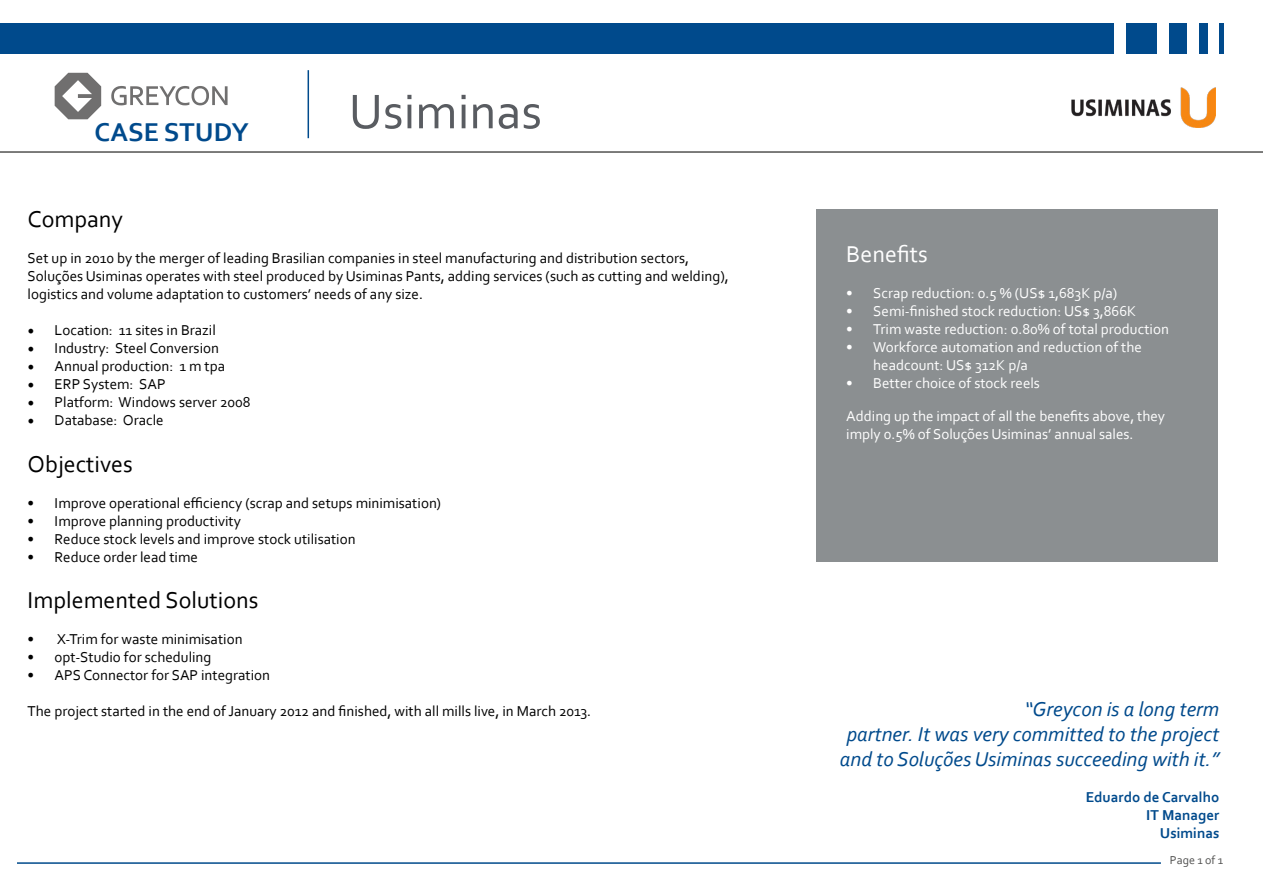
<style>
.page{position:relative;width:1263px;height:893px;background:#fff}
.page>*{position:absolute;margin:0;border:0;box-sizing:border-box;transform-origin:0 0}
.t1{font:51px "Corbel";color:#595c61}
.t2{font:700 27px "Corbel";color:#004a8c}
.t3{font:24px "Corbel";color:#000}
.t4{font:24px "Corbel";color:#fff}
.t5{font:italic 21px/25.2px "Corbel";color:#004a8c;text-align:right}
.t6{font:15px/18px "Corbel";color:#000}
.t7{font:15px/18px "Corbel";color:#fff}
.t8{font:700 15px/18px "Corbel";color:#004a8c;text-align:right}
.t9{font:12px "Corbel";color:#525251}
.s1{font-family:"Minion Pro";font-size:18px}
</style>
<div class="page">
<div style="left:0;top:23px;width:1113px;height:31px;background:#004a8c"></div>
<div style="left:1126px;top:23px;width:31px;height:31px;background:#004a8c"></div>
<div style="left:1169px;top:23px;width:17px;height:31px;background:#004a8c"></div>
<div style="left:1199px;top:23px;width:9px;height:31px;background:#004a8c"></div>
<div style="left:1219px;top:23px;width:5px;height:31px;background:#004a8c"></div>
<hr style="left:1262px;top:23px;width:1px;height:31px;background:#004a8c">
<hr style="left:17px;top:862px;width:1144px;height:2px;background:#004a8c">
<svg style="left:111px;top:86px;width:117px;height:19px"></svg>
<svg style="left:55px;top:73px;width:46px;height:46px"></svg>
<hr style="left:0;top:151px;width:1263px;height:2px;background:#525251">
<hr style="left:308px;top:70px;width:1px;height:68px;background:#004a8c">
<div style="left:816px;top:209px;width:401px;height:353px;background:#8b8f91"></div>
<img style="left:1071px;top:88px;width:144px;height:39px">
<h2 class="t2" style="left:95px;top:116px;width:156px">CASE STUDY</h2>
<h1 class="t1" style="left:349px;top:80px;width:195px">Usiminas</h1>
<h3 class="t3" style="left:28px;top:204px;width:97px">Company</h3>
<p class="t6" style="left:28px;top:248px;width:703px">Set up in 2010 by the merger of leading Brasilian companies in steel manufacturing and distribution sectors,<br>Soluções Usiminas operates with steel produced by Usiminas Pants, adding services (such as cutting and welding), logistics and volume adaptation to customers’ needs of any size.</p>
<p class="t6" style="left:28px;top:320px;width:190px"><span class="s1">•</span> Location: 11 sites in Brazil</p>
<p class="t6" style="left:28px;top:338px;width:193px"><span class="s1">•</span> Industry: Steel Conversion</p>
<p class="t6" style="left:28px;top:356px;width:199px"><span class="s1">•</span> Annual production: 1 m tpa</p>
<p class="t6" style="left:28px;top:374px;width:139px"><span class="s1">•</span> ERP System: SAP</p>
<p class="t6" style="left:28px;top:392px;width:224px"><span class="s1">•</span> Platform: Windows server 2008</p>
<p class="t6" style="left:28px;top:410px;width:138px"><span class="s1">•</span> Database: Oracle</p>
<h3 class="t3" style="left:28px;top:449px;width:107px">Objectives</h3>
<p class="t6" style="left:28px;top:493px;width:415px">• Improve operational efficiency (scrap and setups minimisation)</p>
<p class="t6" style="left:28px;top:511px;width:215px">• Improve planning productivity</p>
<p class="t6" style="left:28px;top:529px;width:329px">• Reduce stock levels and improve stock utilisation</p>
<p class="t6" style="left:28px;top:547px;width:172px">• Reduce order lead time</p>
<h3 class="t3" style="left:28px;top:586px;width:232px">Implemented Solutions</h3>
<p class="t6" style="left:28px;top:630px;width:216px">• X-Trim for waste minimisation</p>
<p class="t6" style="left:28px;top:648px;width:185px">• opt-Studio for scheduling</p>
<p class="t6" style="left:28px;top:666px;width:244px">• APS Connector for SAP integration</p>
<p class="t6" style="left:28px;top:702px;width:565px">The project started in the end of January 2012 and finished, with all mills live, in March 2013.</p>
<h3 class="t4" style="left:846px;top:239px;width:83px">Benefits</h3>
<p class="t7" style="left:846px;top:284px;width:273px">• Scrap reduction: 0.5 % (US$ 1,683K p/a)</p>
<p class="t7" style="left:846px;top:302px;width:292px">• Semi-finished stock reduction: US$ 3,866K</p>
<p class="t7" style="left:846px;top:320px;width:324px">• Trim waste reduction: 0.80% of total production</p>
<p class="t7" style="left:873px;top:338px;width:270px;text-indent:-27px">• Workforce automation and reduction of the headcount: US$ 312K p/a</p>
<p class="t7" style="left:846px;top:374px;width:195px">• Better choice of stock reels</p>
<p class="t7" style="left:846px;top:407px;width:320px">Adding up the impact of all the benefits above, they imply 0.5% of Soluções Usiminas’ annual sales.</p>
<h3 class="t5" style="left:840px;top:696px;width:381px">“Greycon is a long term<br>partner. It was very committed to the project and to Soluções Usiminas succeeding with it.”</h3>
<p class="t8" style="left:1086px;top:788px;width:135px">Eduardo de Carvalho<br>IT Manager<br>Usiminas</p>
<p class="t9" style="left:1170px;top:852px;width:55px">Page 1 of 1</p>
</div>
